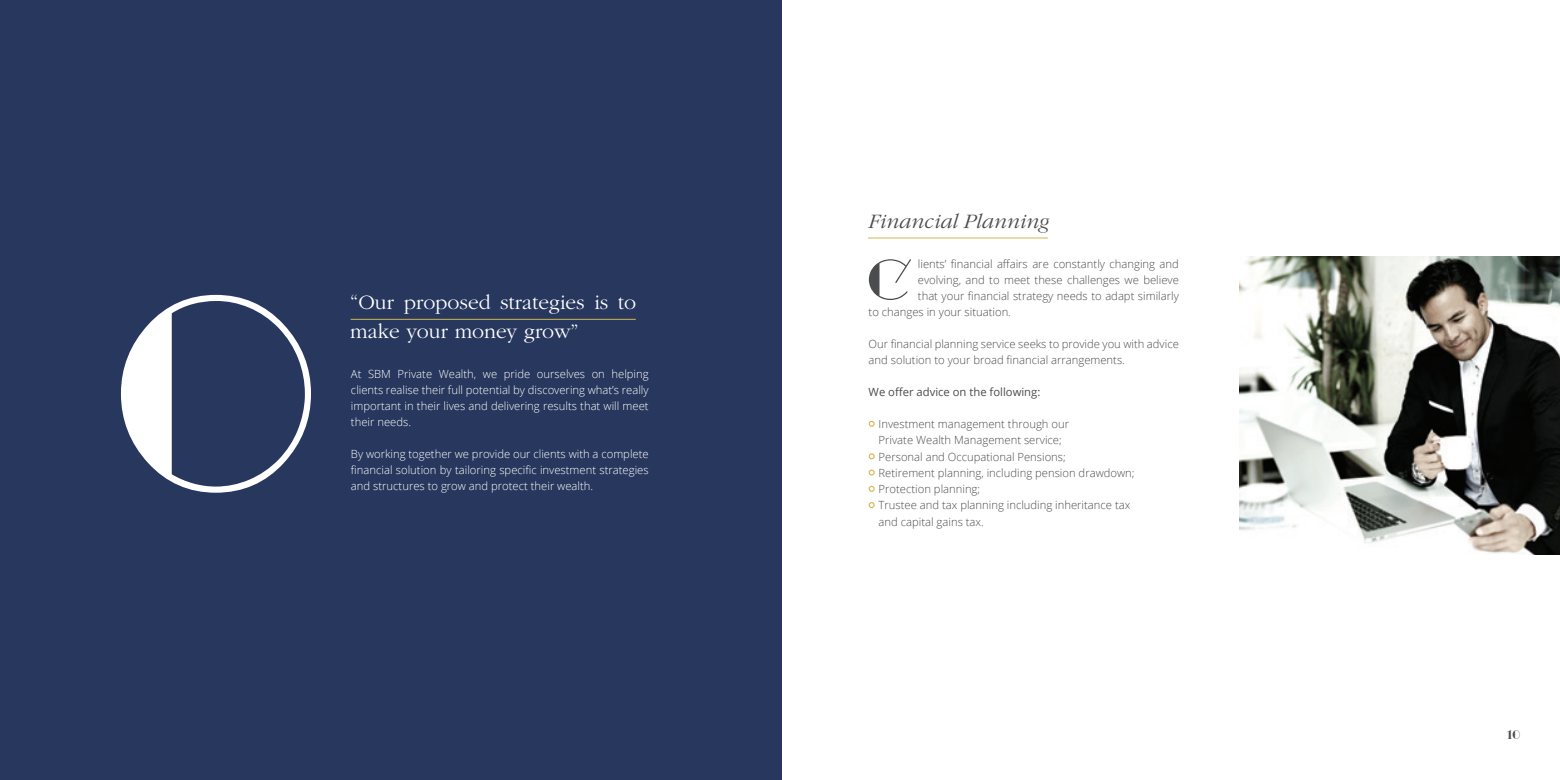
<style>
.page{position:relative;width:1560px;height:780px;background:#fff}
.page>*{position:absolute;margin:0;border:0;box-sizing:border-box;transform-origin:0 0}
.t1{font:278.88px "Odalisque";color:#fff}
.t2{font:57.5px "Odalisque";color:#4b4c4d}
.t3{font:300 21.25px/28.8px "ITC Garamond Std";color:#fff}
.t4{font:italic 300 21.25px "ITC Garamond Std";color:#4b4c4d}
.t5{font:12.5px "Odalisque";color:#4b4c4d}
.t6{font:300 11.25px/16.2px "Open Sans";color:#4b4c4d}
.t7{font:300 11.25px/16px "Open Sans";color:#fff;text-align:justify}
.t8{font:11.25px "Open Sans";color:#4b4c4d}
</style>
<div class="page">
<div style="left:0;top:0;width:781px;height:780px;background:#27375d"></div>
<hr style="left:350px;top:319px;width:285px;height:1px;background:#d2b850">
<svg style="left:868px;top:421px;width:6px;height:6px"></svg>
<svg style="left:868px;top:453px;width:6px;height:6px"></svg>
<svg style="left:868px;top:469px;width:6px;height:6px"></svg>
<svg style="left:868px;top:486px;width:6px;height:6px"></svg>
<svg style="left:868px;top:502px;width:6px;height:6px"></svg>
<hr style="left:867px;top:237px;width:180px;height:1px;background:#d2b850">
<img style="left:1239px;top:256px;width:320px;height:299px">
<h1 class="t1" style="left:120px;top:244px;width:204px">O</h1>
<h3 class="t3" style="left:350px;top:288px;width:287px">“Our proposed strategies is to make your money grow”</h3>
<p class="t7" style="left:351px;top:365px;width:299px">At SBM Private Wealth, we pride ourselves on helping clients realise their full potential by discovering what’s really important in their lives and delivering results that will meet their needs.</p>
<p class="t7" style="left:351px;top:445px;width:299px">By working together we provide our clients with a complete financial solution by tailoring specific investment strategies and structures to grow and protect their wealth.</p>
<h3 class="t4" style="left:868px;top:210px;width:182px">Financial Planning</h3>
<p class="t6" style="left:917px;top:255px;width:262px">lients’ financial affairs are constantly changing and</p>
<p class="t6" style="left:917px;top:271px;width:262px">evolving, and to meet these challenges we believe</p>
<p class="t6" style="left:917px;top:287px;width:262px">that your financial strategy needs to adapt similarly</p>
<p class="t6" style="left:868px;top:303px;width:144px">to changes in your situation.</p>
<p class="t6" style="left:868px;top:335px;width:312px">Our financial planning service seeks to provide you with advice and solution to your broad financial arrangements.</p>
<p class="t8" style="left:868px;top:384px;width:173px">We offer advice on the following:</p>
<p class="t6" style="left:878px;top:415px;width:257px">Investment management through our<br>Private Wealth Management service;<br>Personal and Occupational Pensions;<br>Retirement planning, including pension drawdown; Protection planning;<br>Trustee and tax planning including inheritance tax and capital gains tax.</p>
<h2 class="t2" style="left:868px;top:249px;width:45px">C</h2>
<p class="t5" style="left:1506px;top:727px;width:15px">10</p>
</div>
